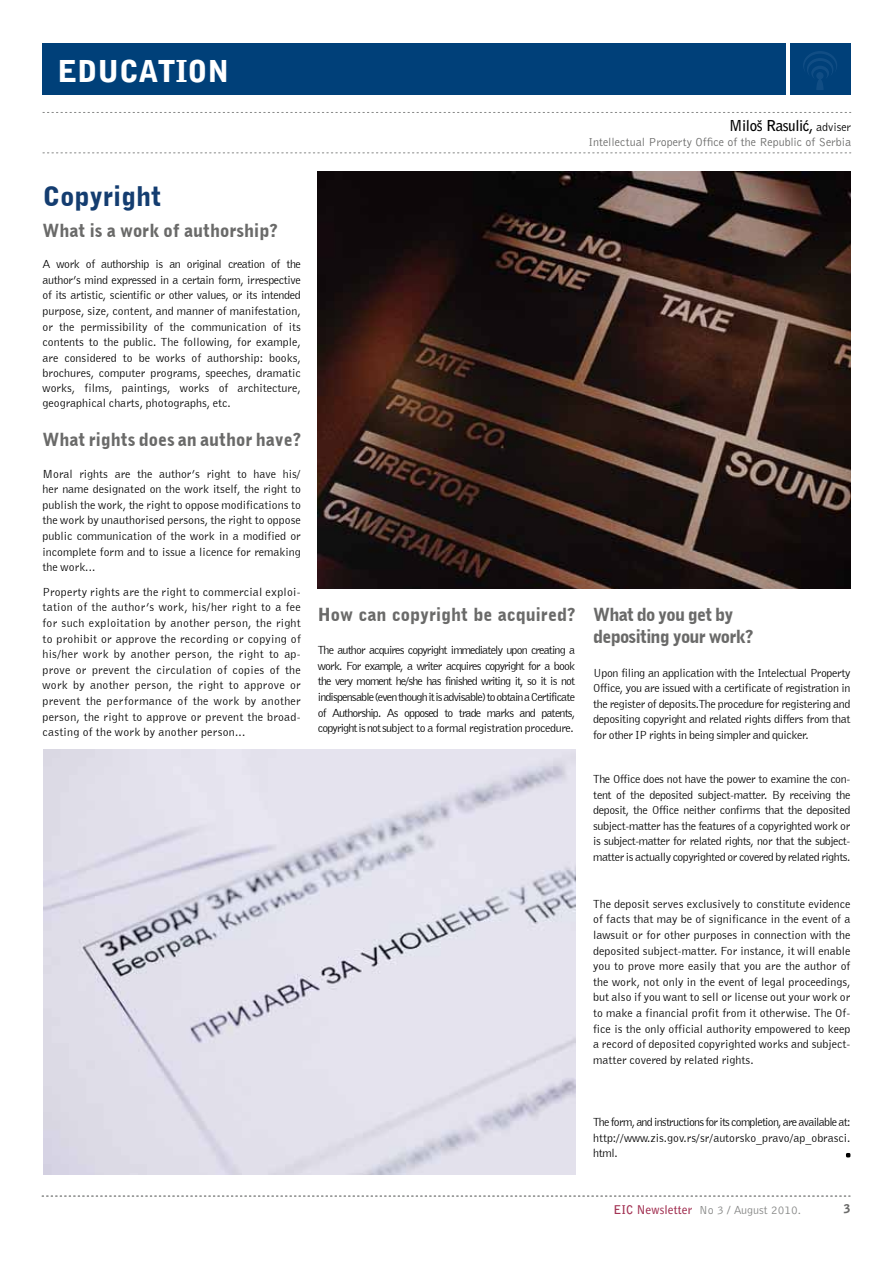
<style>
.page{position:relative;width:893px;height:1263px;background:#fff}
.page>*{position:absolute;margin:0;border:0;box-sizing:border-box;transform-origin:0 0}
.t1{font:900 30px "Bell Gothic";color:#fff}
.t2{font:27px "Bell Gothic C Blk BT";color:#143d70}
.t3{font:18px "Bell Gothic C Blk BT";color:#6a6a69}
.t4{font:18px/22.5px "Bell Gothic C Blk BT";letter-spacing:-.04em;color:#6a6a69}
.t5{font:700 15px "Bell Gothic";letter-spacing:-.025em;color:#000}
.t6{font:12px/15.6px "Bell Gothic CBT";letter-spacing:-.005em;color:#000;text-align:justify}
.t7{font:300 12px "Bell Gothic";color:#6a6a69}
.t8{font:300 12px "Bell Gothic";color:#868786}
.t9{font:900 12px "Bell Gothic";color:#6a6a69}
.s1{font-weight:300;font-size:12px}
.s2{font-weight:700;color:#a33354}
</style>
<div class="page">
<svg style="left:42px;top:1196px;width:808px;height:1px"></svg>
<svg style="left:43px;top:112px;width:808px;height:1px"></svg>
<div style="left:790px;top:44px;width:60px;height:51px;background:#004079"></div>
<div style="left:43px;top:44px;width:743px;height:51px;background:#004079"></div>
<svg style="left:803px;top:51px;width:34px;height:39px"></svg>
<svg style="left:43px;top:152px;width:808px;height:1px"></svg>
<svg style="left:846px;top:1153px;width:4px;height:4px"></svg>
<img style="left:318px;top:171px;width:532px;height:418px">
<img style="left:43px;top:750px;width:532px;height:425px">
<h1 class="t1" style="left:58px;top:53px;width:173px">EDUCATION</h1>
<h2 class="t2" style="left:43px;top:179px;width:121px">Copyright</h2>
<h3 class="t3" style="left:43px;top:219px;width:236px">What is a work of authorship?</h3>
<p class="t6" style="left:43px;top:256px;width:260px">A work of authorship is an original creation of the author’s mind expressed in a certain form, irrespective of its artistic, scientific or other values, or its intended purpose, size, content, and manner of manifestation, or the permissibility of the communication of its contents to the public. The following, for example, are considered to be works of authorship: books, brochures, computer programs, speeches, dramatic works, films, paintings, works of architecture, geographical charts, photographs, etc.</p>
<h3 class="t3" style="left:43px;top:429px;width:260px">What rights does an author have?</h3>
<p class="t6" style="left:43px;top:466px;width:260px">Moral rights are the author’s right to have his/ her name designated on the work itself, the right to publish the work, the right to oppose modifications to the work by unauthorised persons, the right to oppose public communication of the work in a modified or incomplete form and to issue a licence for remaking the work...</p>
<p class="t6" style="left:43px;top:584px;width:260px">Property rights are the right to commercial exploi&shy;tation of the author’s work, his/her right to a fee for such exploitation by another person, the right to prohibit or approve the recording or copying of his/her work by another person, the right to ap&shy;prove or prevent the circulation of copies of the work by another person, the right to approve or prevent the performance of the work by another person, the right to approve or prevent the broad&shy;casting of the work by another person...</p>
<p class="t5" style="left:729px;top:116px;width:124px">Miloš Rasulić, <span class="s1">adviser</span></p>
<p class="t7" style="left:588px;top:135px;width:264px">Intellectual Property Office of the Republic of Serbia</p>
<h3 class="t3" style="left:318px;top:603px;width:259px">How can copyright be acquired?</h3>
<p class="t6" style="left:318px;top:642px;width:259px">The author acquires copyright immediately upon creating a work. For example, a writer acquires copyright for a book the very moment he/she has finished writing it, so it is not indispensable (even though it is advisable) to obtain a Certificate of Authorship. As opposed to trade marks and patents, copyright is not subject to a formal registration procedure.</p>
<h3 class="t4" style="left:593px;top:603px;width:162px">What do you get by depositing your work?</h3>
<p class="t6" style="left:593px;top:665px;width:259px">Upon filing an application with the Intelectual Property Office, you are issued with a certificate of registration in the register of deposits.The procedure for registering and depositing copyright and related rights differs from that for other IP rights in being simpler and quicker.</p>
<p class="t6" style="left:593px;top:771px;width:259px">The Office does not have the power to examine the con&shy;tent of the deposited subject-matter. By receiving the deposit, the Office neither confirms that the deposited subject-matter has the features of a copyrighted work or is subject-matter for related rights, nor that the subject&shy;matter is actually copyrighted or covered by related rights.</p>
<p class="t6" style="left:593px;top:896px;width:259px">The deposit serves exclusively to constitute evidence of facts that may be of significance in the event of a lawsuit or for other purposes in connection with the deposited subject-matter. For instance, it will enable you to prove more easily that you are the author of the work, not only in the event of legal proceedings, but also if you want to sell or license out your work or to make a financial profit from it otherwise. The Of&shy;fice is the only official authority empowered to keep a record of deposited copyrighted works and subject&shy;matter covered by related rights.</p>
<p class="t6" style="left:593px;top:1114px;width:259px">The form, and instructions for its completion, are available at: http://www.zis.gov.rs/sr/autorsko_pravo/ap_obrasci. html.</p>
<p class="t8" style="left:613px;top:1203px;width:189px"><span class="s2">EIC Newsletter</span> No 3 / August 2010.</p>
<p class="t9" style="left:844px;top:1202px;width:8px">3</p>
</div>
